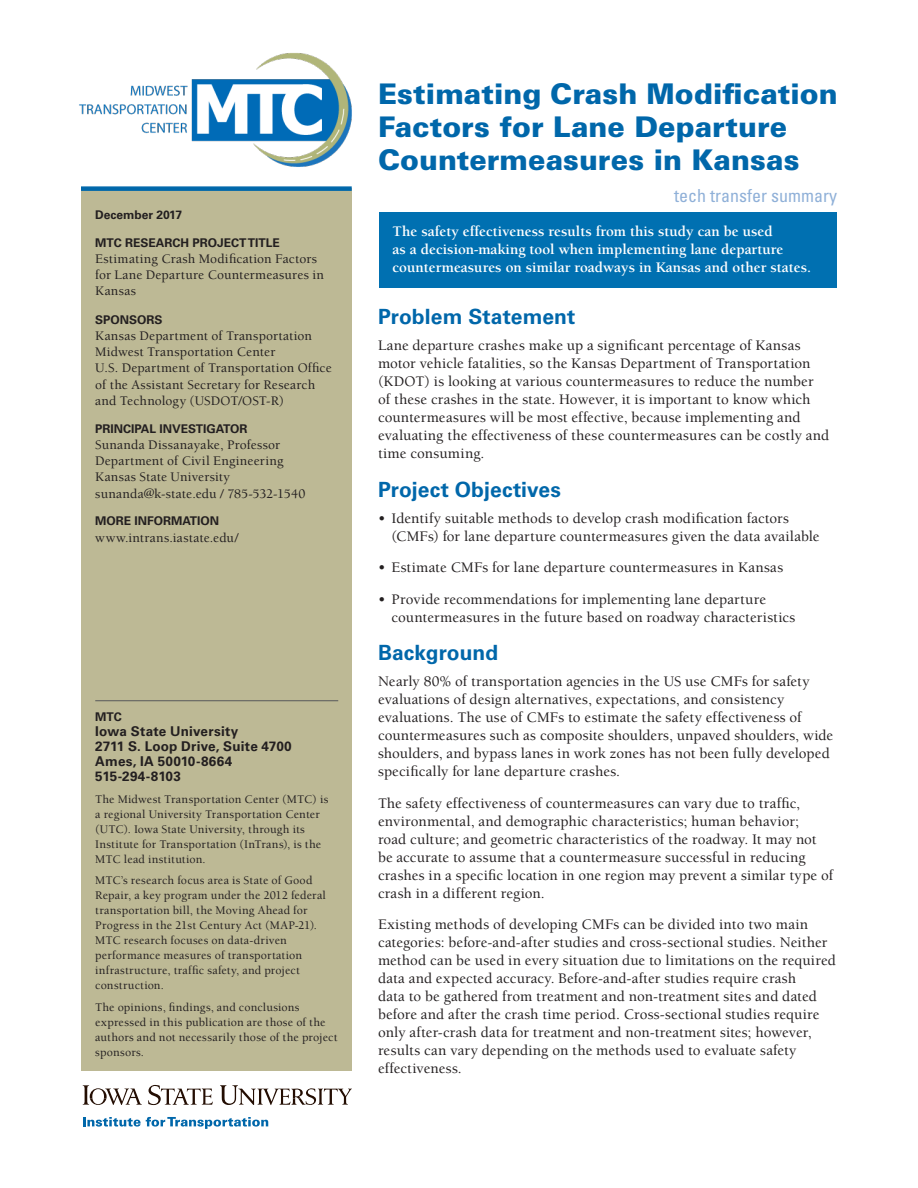
<style>
.page{position:relative;width:918px;height:1188px;background:#fff}
.page>*{position:absolute;margin:0;border:0;box-sizing:border-box;transform-origin:0 0}
.Headline{font:900 28.5px/33px "Univers";color:#0067aa}
.Heading_1{font:700 21px "Univers";letter-spacing:.005em;color:#0067aa}
.t2_standard_text{font:condensed 18px "Univers";color:#8fb0d8}
.body{font:500 15px/18px "Berkeley Std";letter-spacing:.01em;color:#231f20}
.t1{font:700 15px/18px "Berkeley";color:#fff}
.t2{font:500 13.5px/16.2px "Berkeley Std";letter-spacing:.015em;color:#231f20}
.t3{font:700 13.5px/15px "Univers";letter-spacing:.015em;color:#231f20}
.t4{font:500 12px/15px "Berkeley Std";letter-spacing:.015em;color:#231f20}
.t5{font:700 12px "Univers";color:#231f20}
</style>
<div class="page">
<img style="left:79px;top:53px;width:273px;height:114px">
<svg style="left:83px;top:1085px;width:59px;height:20px"></svg>
<svg style="left:148px;top:1085px;width:65px;height:20px"></svg>
<svg style="left:220px;top:1085px;width:132px;height:20px"></svg>
<svg style="left:83px;top:1117px;width:185px;height:12px"></svg>
<div style="left:380px;top:212px;width:457px;height:76px;background:#0070b1"></div>
<div style="left:81px;top:189px;width:271px;height:882px;background:#bdb995"></div>
<hr style="left:95px;top:700px;width:243px;height:1px;background:#57585a">
<svg style="left:81px;top:186px;width:271px;height:5px"></svg>
<p class="t5" style="left:95px;top:208px;width:89px">December 2017</p>
<p class="t5" style="left:95px;top:235px;width:186px">MTC RESEARCH PROJECT TITLE</p>
<p class="t2" style="left:95px;top:251px;width:230px">Estimating Crash Modification Factors for Lane Departure Countermeasures in<br>Kansas</p>
<p class="t5" style="left:95px;top:313px;width:69px">SPONSORS</p>
<p class="t2" style="left:95px;top:328px;width:238px">Kansas Department of Transportation Midwest Transportation Center<br>U.S. Department of Transportation Office of the Assistant Secretary for Research and Technology (USDOT/OST-R)</p>
<p class="t5" style="left:95px;top:421px;width:154px">PRINCIPAL INVESTIGATOR</p>
<p class="t2" style="left:95px;top:437px;width:212px">Sunanda Dissanayake, Professor<br>Department of Civil Engineering<br>Kansas State University sunanda@k-state.edu / 785-532-1540</p>
<p class="t5" style="left:95px;top:514px;width:126px">MORE INFORMATION</p>
<p class="t2" style="left:95px;top:530px;width:145px">www.intrans.iastate.edu/</p>
<p class="t5" style="left:95px;top:709px;width:28px">MTC</p>
<p class="t3" style="left:95px;top:724px;width:198px">Iowa State University<br>2711 S. Loop Drive, Suite 4700<br>Ames, IA 50010-8664<br>515-294-8103</p>
<p class="t4" style="left:95px;top:791px;width:235px">The Midwest Transportation Center (MTC) is a regional University Transportation Center (UTC). Iowa State University, through its Institute for Transportation (InTrans), is the MTC lead institution.</p>
<p class="t4" style="left:95px;top:873px;width:232px">MTC’s research focus area is State of Good Repair, a key program under the 2012 federal transportation bill, the Moving Ahead for Progress in the 21st Century Act (MAP-21).<br>MTC research focuses on data-driven performance measures of transportation infrastructure, traffic safety, and project construction.</p>
<p class="t4" style="left:95px;top:1000px;width:244px">The opinions, findings, and conclusions expressed in this publication are those of the authors and not necessarily those of the project sponsors.</p>
<p class="Headline" style="left:378px;top:77px;width:461px">Estimating Crash Modification<br>Factors for Lane Departure<br>Countermeasures in Kansas</p>
<p class="t2_standard_text" style="left:674px;top:184px;width:164px">tech transfer summary</p>
<p class="t1" style="left:393px;top:223px;width:420px">The safety effectiveness results from this study can be used<br>as a decision-making tool when implementing lane departure countermeasures on similar roadways in Kansas and other states.</p>
<p class="Heading_1" style="left:378px;top:304px;width:199px">Problem Statement</p>
<p class="body" style="left:378px;top:336px;width:453px">Lane departure crashes make up a significant percentage of Kansas motor vehicle fatalities, so the Kansas Department of Transportation (KDOT) is looking at various countermeasures to reduce the number of these crashes in the state. However, it is important to know which countermeasures will be most effective, because implementing and evaluating the effectiveness of these countermeasures can be costly and time consuming.</p>
<p class="Heading_1" style="left:378px;top:477px;width:184px">Project Objectives</p>
<p class="body" style="left:392px;top:509px;width:430px;text-indent:-14px">• Identify suitable methods to develop crash modification factors (CMFs) for lane departure countermeasures given the data available</p>
<p class="body" style="left:378px;top:559px;width:407px">• Estimate CMFs for lane departure countermeasures in Kansas</p>
<p class="body" style="left:392px;top:590px;width:405px;text-indent:-14px">• Provide recommendations for implementing lane departure countermeasures in the future based on roadway characteristics</p>
<p class="Heading_1" style="left:378px;top:641px;width:122px">Background</p>
<p class="body" style="left:378px;top:673px;width:457px">Nearly 80% of transportation agencies in the US use CMFs for safety evaluations of design alternatives, expectations, and consistency evaluations. The use of CMFs to estimate the safety effectiveness of countermeasures such as composite shoulders, unpaved shoulders, wide shoulders, and bypass lanes in work zones has not been fully developed specifically for lane departure crashes.</p>
<p class="body" style="left:378px;top:795px;width:457px">The safety effectiveness of countermeasures can vary due to traffic, environmental, and demographic characteristics; human behavior;<br>road culture; and geometric characteristics of the roadway. It may not be accurate to assume that a countermeasure successful in reducing crashes in a specific location in one region may prevent a similar type of crash in a different region.</p>
<p class="body" style="left:378px;top:916px;width:459px">Existing methods of developing CMFs can be divided into two main categories: before-and-after studies and cross-sectional studies. Neither method can be used in every situation due to limitations on the required data and expected accuracy. Before-and-after studies require crash<br>data to be gathered from treatment and non-treatment sites and dated before and after the crash time period. Cross-sectional studies require only after-crash data for treatment and non-treatment sites; however, results can vary depending on the methods used to evaluate safety effectiveness.</p>
</div>
